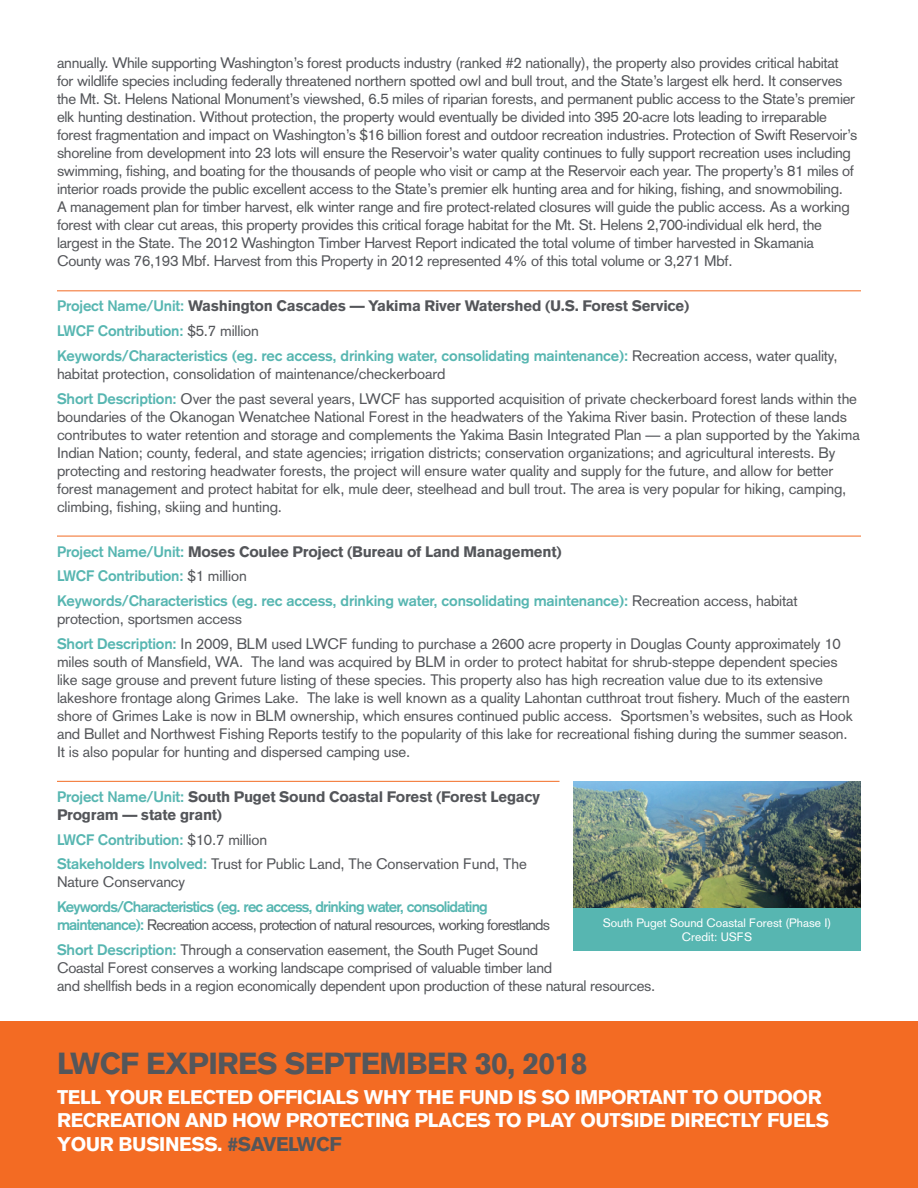
<style>
.page{position:relative;width:918px;height:1188px;background:#fff}
.page>*{position:absolute;margin:0;border:0;box-sizing:border-box;transform-origin:0 0}
.t1{font:900 30px "Akzidenz Grotesk";letter-spacing:-.02em;color:#54565a}
.t2{font:900 19.5px/23.4px "Akzidenz Grotesk";letter-spacing:-.02em;color:#fff}
.t3{font:15px/18px "Akzidenz Grotesk";letter-spacing:-.02em;color:#54565a}
.t4{font:700 15px/24.8px "Akzidenz Grotesk";letter-spacing:-.01em;color:#57b6b1}
.t5{font:700 15px/18px "Akzidenz Grotesk";letter-spacing:-.05em;color:#57b6b1}
.t6{font:900 15px/18px "Akzidenz Grotesk";letter-spacing:-.02em;color:#54565a}
.t7{font:12px/13.5px "Akzidenz Grotesk";color:#fff;text-align:center}
.s1{font-weight:900;color:#54565a}
.s2{font-weight:400;color:#54565a}
.s3{font-weight:700;color:#57b6b1}
.s4{color:#54565a}
</style>
<div class="page">
<hr style="left:57px;top:290px;width:804px;height:1px;background:#f36b23">
<hr style="left:57px;top:536px;width:804px;height:1px;background:#f36b23">
<hr style="left:57px;top:781px;width:503px;height:1px;background:#f36b23">
<img style="left:573px;top:781px;width:288px;height:127px">
<div style="left:573px;top:908px;width:288px;height:42px;background:#57b6b1"></div>
<div style="left:0;top:1022px;width:918px;height:166px;background:#f36b23"></div>
<p class="t3" style="left:57px;top:54px;width:802px">annually. While supporting Washington’s forest products industry (ranked #2 nationally), the property also provides critical habitat for wildlife species including federally threatened northern spotted owl and bull trout, and the State’s largest elk herd. It conserves the Mt. St. Helens National Monument’s viewshed, 6.5 miles of riparian forests, and permanent public access to the State’s premier elk hunting destination. Without protection, the property would eventually be divided into 395 20-acre lots leading to irreparable forest fragmentation and impact on Washington’s $16 billion forest and outdoor recreation industries. Protection of Swift Reservoir’s shoreline from development into 23 lots will ensure the Reservoir’s water quality continues to fully support recreation uses including swimming, fishing, and boating for the thousands of people who visit or camp at the Reservoir each year. The property’s 81 miles of interior roads provide the public excellent access to the State’s premier elk hunting area and for hiking, fishing, and snowmobiling.<br>A management plan for timber harvest, elk winter range and fire protect-related closures will guide the public access. As a working forest with clear cut areas, this property provides this critical forage habitat for the Mt. St. Helens 2,700-individual elk herd, the largest in the State. The 2012 Washington Timber Harvest Report indicated the total volume of timber harvested in Skamania County was 76,193 Mbf. Harvest from this Property in 2012 represented 4% of this total volume or 3,271 Mbf.</p>
<p class="t4" style="left:57px;top:294px;width:782px">Project Name/Unit: <span class="s1">Washington Cascades — Yakima River Watershed (U.S. Forest Service)<br></span>LWCF Contribution: <span class="s2">$5.7 million<br></span>Keywords/Characteristics (eg. rec access, drinking water, consolidating maintenance): <span class="s2">Recreation access, water quality,</span></p>
<p class="t3" style="left:57px;top:361px;width:802px;line-height:24.8px">habitat protection, consolidation of maintenance/checkerboard<br><span class="s3">Short Description:</span> Over the past several years, LWCF has supported acquisition of private checkerboard forest lands within the</p>
<p class="t3" style="left:57px;top:407px;width:804px">boundaries of the Okanogan Wenatchee National Forest in the headwaters of the Yakima River basin. Protection of these lands contributes to water retention and storage and complements the Yakima Basin Integrated Plan — a plan supported by the Yakima Indian Nation; county, federal, and state agencies; irrigation districts; conservation organizations; and agricultural interests. By protecting and restoring headwater forests, the project will ensure water quality and supply for the future, and allow for better forest management and protect habitat for elk, mule deer, steelhead and bull trout. The area is very popular for hiking, camping, climbing, fishing, skiing and hunting.</p>
<p class="t4" style="left:57px;top:539px;width:742px">Project Name/Unit: <span class="s1">Moses Coulee Project (Bureau of Land Management)<br></span>LWCF Contribution: <span class="s2">$1 million<br></span>Keywords/Characteristics (eg. rec access, drinking water, consolidating maintenance): <span class="s2">Recreation access, habitat</span></p>
<p class="t3" style="left:57px;top:607px;width:785px;line-height:24.8px">protection, sportsmen access<br><span class="s3">Short Description:</span> In 2009, BLM used LWCF funding to purchase a 2600 acre property in Douglas County approximately 10</p>
<p class="t3" style="left:57px;top:653px;width:797px">miles south of Mansfield, WA. The land was acquired by BLM in order to protect habitat for shrub-steppe dependent species like sage grouse and prevent future listing of these species. This property also has high recreation value due to its extensive lakeshore frontage along Grimes Lake. The lake is well known as a quality Lahontan cutthroat trout fishery. Much of the eastern shore of Grimes Lake is now in BLM ownership, which ensures continued public access. Sportsmen’s websites, such as Hook and Bullet and Northwest Fishing Reports testify to the popularity of this lake for recreational fishing during the summer season.<br>It is also popular for hunting and dispersed camping use.</p>
<p class="t6" style="left:57px;top:788px;width:485px"><span class="s3">Project Name/Unit:</span> South Puget Sound Coastal Forest (Forest Legacy<br>Program — state grant)</p>
<p class="t3" style="left:57px;top:827px;width:471px;line-height:24.8px"><span class="s3">LWCF Contribution:</span> $10.7 million<br><span class="s3">Stakeholders Involved:</span> Trust for Public Land, The Conservation Fund, The</p>
<p class="t3" style="left:57px;top:873px;width:130px">Nature Conservancy</p>
<p class="t5" style="left:57px;top:898px;width:494px">Keywords/Characteristics (eg. rec access, drinking water, consolidating maintenance): <span class="s2">Recreation access, protection of natural resources, working forestlands</span></p>
<p class="t3" style="left:57px;top:941px;width:600px"><span class="s3">Short Description:</span> Through a conservation easement, the South Puget Sound<br>Coastal Forest conserves a working landscape comprised of valuable timber land<br>and shellfish beds in a region economically dependent upon production of these natural resources.</p>
<p class="t7" style="left:603px;top:916px;width:230px">South Puget Sound Coastal Forest (Phase I)<br>Credit: USFS</p>
<h1 class="t1" style="left:57px;top:1045px;width:532px">LWCF EXPIRES SEPTEMBER 30, 2018</h1>
<h2 class="t2" style="left:57px;top:1085px;width:774px">TELL YOUR ELECTED OFFICIALS WHY THE FUND IS SO IMPORTANT TO OUTDOOR<br>RECREATION AND HOW PROTECTING PLACES TO PLAY OUTSIDE DIRECTLY FUELS<br>YOUR BUSINESS. <span class="s4">#SAVELWCF</span></h2>
</div>
